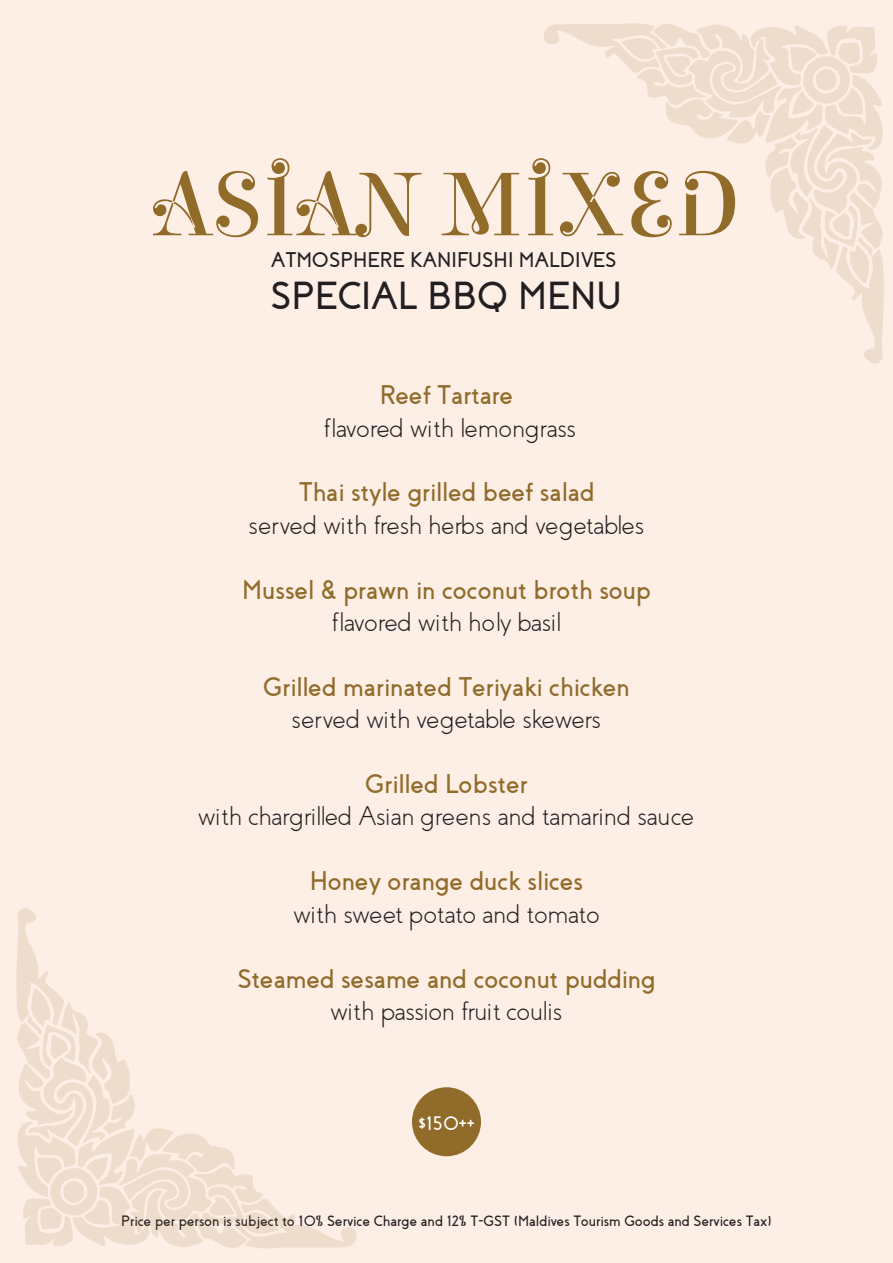
<style>
.page{position:relative;width:893px;height:1263px;background:#fdeee6}
.page>*{position:absolute;margin:0;border:0;box-sizing:border-box;transform-origin:0 0}
.t1{font:96px "Elsie Swash Caps";color:#906b29}
.t2{font:700 39.15px "Coves";color:#231f20}
.t3{font:300 27px "Coves";color:#231f20}
.t4{font:700 27px "Coves";color:#906b29}
.t5{font:300 27px "Coves";letter-spacing:.025em;color:#231f20}
.t6{font:700 21.3px "Coves";color:#231f20}
.t7{font:700 19.5px "Coves";color:#fff}
.t8{font:700 15px "Coves";color:#231f20}
</style>
<div class="page">
<div style="left:412px;top:1087px;width:69px;height:69px;background:#906b29;border-radius:50%"></div>
<svg style="left:16px;top:908px;width:341px;height:340px;background:#f8e9de"></svg>
<svg style="left:544px;top:23px;width:340px;height:341px;background:#f8e9df"></svg>
<h1 class="t1" style="left:153px;top:152px;width:589px">ASIAN MIXED</h1>
<p class="t6" style="left:271px;top:247px;width:347px">ATMOSPHERE KANIFUSHI MALDIVES</p>
<h2 class="t2" style="left:271px;top:273px;width:353px">SPECIAL BBQ MENU</h2>
<p class="t4" style="left:380px;top:379px;width:135px">Reef Tartare</p>
<p class="t3" style="left:324px;top:411px;width:254px">flavored with lemongrass</p>
<p class="t4" style="left:299px;top:477px;width:297px">Thai style grilled beef salad</p>
<p class="t3" style="left:249px;top:509px;width:397px">served with fresh herbs and vegetables</p>
<p class="t4" style="left:242px;top:574px;width:410px">Mussel &amp; prawn in coconut broth soup</p>
<p class="t3" style="left:332px;top:606px;width:231px">flavored with holy basil</p>
<p class="t4" style="left:263px;top:671px;width:368px">Grilled marinated Teriyaki chicken</p>
<p class="t3" style="left:292px;top:703px;width:311px">served with vegetable skewers</p>
<p class="t4" style="left:365px;top:768px;width:164px">Grilled Lobster</p>
<p class="t3" style="left:199px;top:800px;width:497px">with chargrilled Asian greens and tamarind sauce</p>
<p class="t4" style="left:310px;top:865px;width:275px">Honey orange duck slices</p>
<p class="t5" style="left:294px;top:897px;width:307px">with sweet potato and tomato</p>
<p class="t4" style="left:237px;top:963px;width:420px">Steamed sesame and coconut pudding</p>
<p class="t3" style="left:331px;top:995px;width:233px">with passion fruit coulis</p>
<p class="t7" style="left:418px;top:1112px;width:58px">$150++</p>
<p class="t8" style="left:121px;top:1212px;width:652px">Price per person is subject to 10% Service Charge and 12% T-GST (Maldives Tourism Goods and Services Tax)</p>
</div>
